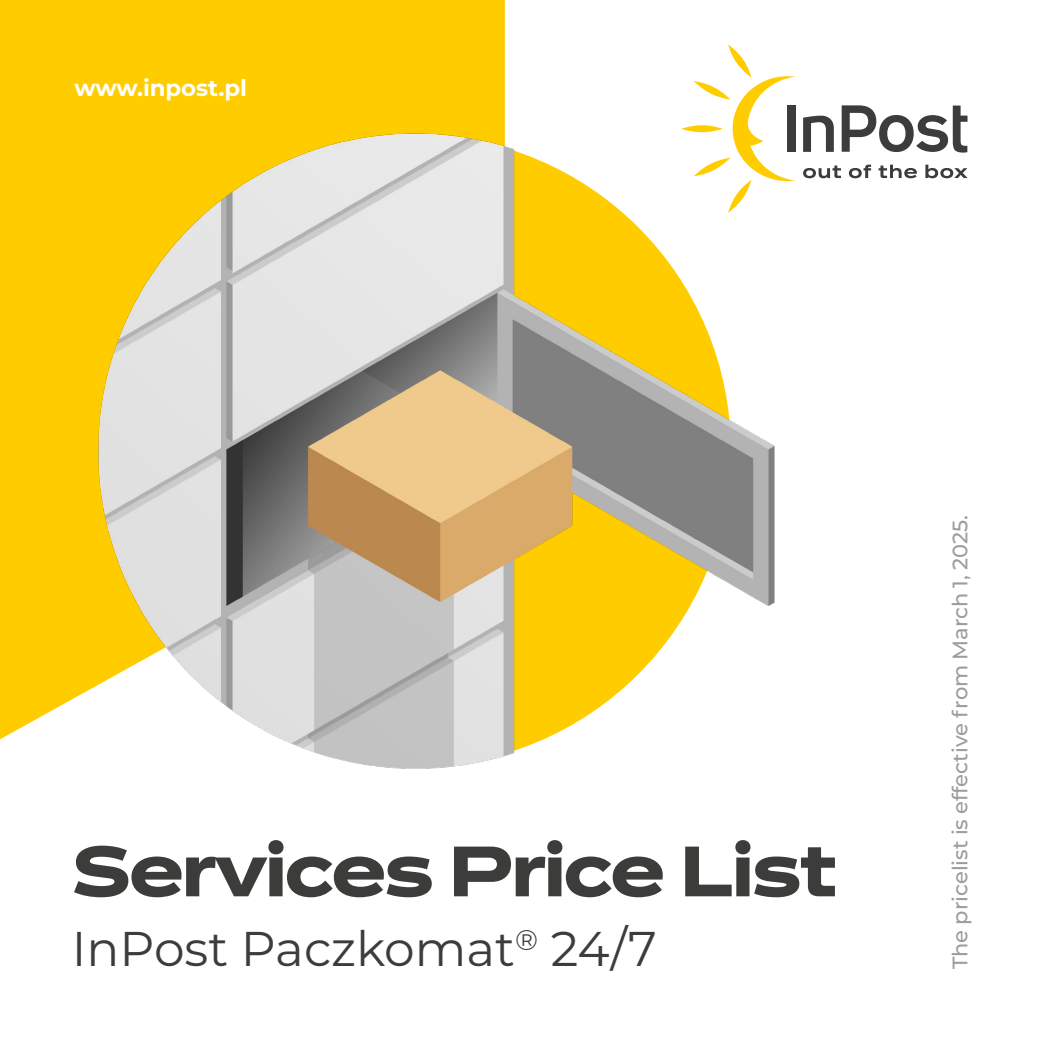
<style>
.page{position:relative;width:1042px;height:1042px;background:#fff}
.page>*{position:absolute;margin:0;border:0;box-sizing:border-box;transform-origin:0 0}
.t1{font:700 70px "Dinamit";letter-spacing:-.02em;color:#3c3c3b}
.t2{font:48.65px "Montserrat";color:#3c3c3b}
.t3{font:700 22.75px "Montserrat";color:#fff}
.t4{font:500 21px "Montserrat";color:#9d9d9c}
</style>
<div class="page">
<div style="left:0;top:0;width:505px;height:739px;background:#fc0"></div>
<img style="left:37px;top:103px;width:775px;height:666px">
<svg style="left:681px;top:125px;width:42px;height:7px"></svg>
<svg style="left:694px;top:45px;width:101px;height:168px"></svg>
<svg style="left:803px;top:166px;width:38px;height:12px"></svg>
<svg style="left:849px;top:165px;width:22px;height:13px"></svg>
<svg style="left:878px;top:165px;width:39px;height:13px"></svg>
<svg style="left:925px;top:165px;width:42px;height:13px"></svg>
<svg style="left:803px;top:116px;width:31px;height:36px"></svg>
<div style="left:787px;top:105px;width:8px;height:47px;background:#3c3c3b"></div>
<svg style="left:841px;top:105px;width:126px;height:48px"></svg>
<p class="t3" style="left:74px;top:72px;width:174px">www.inpost.pl</p>
<h1 class="t1" style="left:72px;top:811px;width:766px">Services Price List</h1>
<h2 class="t2" style="left:72px;top:915px;width:586px">InPost Paczkomat<sup>®</sup> 24/7</h2>
<p class="t4" style="left:945px;top:969px;width:455px;rotate:-90deg">The pricelist is effective from March 1, 2025.</p>
</div>
